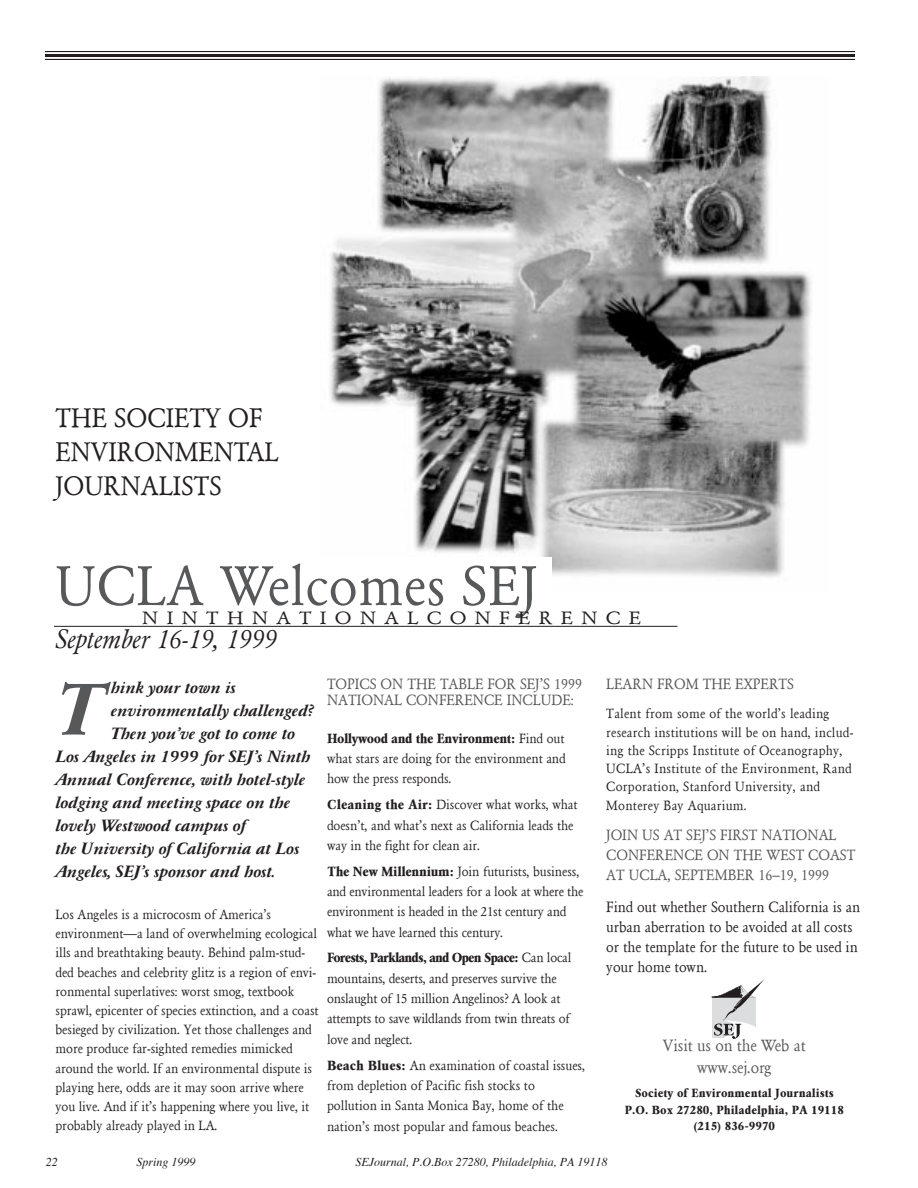
<style>
.page{position:relative;width:918px;height:1188px;background:#fff}
.page>*{position:absolute;margin:0;border:0;box-sizing:border-box;transform-origin:0 0}
.t1{font:italic 700 74.25px "Garamond";color:#57585a}
.t2{font:57px "Garamond";letter-spacing:.01em;color:#57585a}
.t3{font:27px/34.2px "Garamond";color:#231f20}
.t4{font:italic 27px "Garamond";color:#231f20}
.t5{font:18px "Garamond";color:#231f20;scale:1.2 1}
.t6{font:italic 700 16.5px "Garamond";color:#231f20}
.t7{font:16.5px/22px "Garamond";color:#57585a;text-align:center}
.t8{font:15px/20.1px "Garamond";color:#57585a}
.t9{font:15px/20.1px "Garamond";color:#231f20}
.t10{font:13.5px/20.4px "Garamond";color:#231f20}
.t11{font:13.5px/18.3px "Garamond";letter-spacing:.025em;color:#231f20}
.t12{font:700 12px/16.4px "Garamond";color:#231f20;text-align:center}
.t13{font:italic 12px "Times";color:#231f20}
.s1{font-family:"Palatino"}
.s2{font-weight:700}
</style>
<div class="page">
<hr style="left:45px;top:51px;width:810px;height:1px;background:#231f20">
<hr style="left:45px;top:54px;width:810px;height:3px;background:#231f20">
<hr style="left:45px;top:59px;width:810px;height:1px;background:#231f20">
<img style="left:329px;top:77px;width:482px;height:500px">
<div style="left:54px;top:558px;width:497px;height:78px;background:#fff"></div>
<svg style="left:712px;top:980px;width:52px;height:59px"></svg>
<hr style="left:54px;top:626px;width:624px;height:1px;background:#231f20">
<h3 class="t3" style="left:56px;top:403px;width:225px">THE SOCIETY OF<br>ENVIRONMENTAL<br>JOURNALISTS</h3>
<h2 class="t2" style="left:56px;top:564px;width:483px">UCLA Welcomes SEJ</h2>
<h3 class="t5" style="left:142px;top:611px;width:417px">N I N T H N A T I O N A L C O N F E R E N C E</h3>
<h3 class="t4" style="left:56px;top:629px;width:223px">September 16-19, 1999</h3>
<h1 class="t1" style="left:56px;top:681px;width:46px">T</h1>
<p class="t6" style="left:111px;top:681px;width:127px">hink your town is</p>
<p class="t6" style="left:111px;top:704px;width:204px">environmentally challenged?</p>
<p class="t6" style="left:111px;top:727px;width:186px">Then you’ve got to come to</p>
<p class="t6" style="left:55px;top:750px;width:257px">Los Angeles in 1999 for SEJ’s Ninth</p>
<p class="t6" style="left:55px;top:773px;width:251px">Annual Conference, with hotel-style</p>
<p class="t6" style="left:55px;top:796px;width:236px">lodging and meeting space on the</p>
<p class="t6" style="left:55px;top:819px;width:192px">lovely Westwood campus of</p>
<p class="t6" style="left:55px;top:842px;width:245px">the University of California at Los</p>
<p class="t6" style="left:55px;top:865px;width:221px">Angeles, SEJ’s sponsor and host.</p>
<p class="t10" style="left:56px;top:906px;width:265px;line-height:19.2px">Los Angeles is a microcosm of America’s environment<span class="s1">—</span>a land of overwhelming ecological ills and breathtaking beauty. Behind palm-stud&shy;ded beaches and celebrity glitz is a region of envi&shy;ronmental superlatives: worst smog, textbook sprawl, epicenter of species extinction, and a coast besieged by civilization. Yet those challenges and more produce far-sighted remedies mimicked around the world. If an environmental dispute is playing here, odds are it may soon arrive where you live. And if it’s happening where you live, it probably already played in LA.</p>
<p class="t8" style="left:327px;top:677px;width:257px;line-height:16.2px">TOPICS ON THE TABLE FOR SEJ’S 1999<br>NATIONAL CONFERENCE INCLUDE:</p>
<p class="t10" style="left:327px;top:729px;width:240px;text-align:justify"><span class="s2">Hollywood and the Environment:</span> Find out what stars are doing for the environment and how the press responds.</p>
<p class="t10" style="left:327px;top:796px;width:252px"><span class="s2">Cleaning the Air:</span> Discover what works, what doesn’t, and what’s next as California leads the way in the fight for clean air.</p>
<p class="t10" style="left:327px;top:862px;width:258px"><span class="s2">The New Millennium:</span> Join futurists, business, and environmental leaders for a look at where the environment is headed in the 21st century and what we have learned this century.</p>
<p class="t10" style="left:327px;top:949px;width:246px"><span class="s2">Forests, Parklands, and Open Space:</span> Can local mountains, deserts, and preserves survive the onslaught of 15 million Angelinos? A look at attempts to save wildlands from twin threats of love and neglect.</p>
<p class="t10" style="left:327px;top:1056px;width:260px"><span class="s2">Beach Blues:</span> An examination of coastal issues, from depletion of Pacific fish stocks to pollution in Santa Monica Bay, home of the nation’s most popular and famous beaches.</p>
<p class="t8" style="left:606px;top:675px;width:189px">LEARN FROM THE EXPERTS</p>
<p class="t11" style="left:606px;top:706px;width:249px">Talent from some of the world’s leading research institutions will be on hand, includ&shy;ing the Scripps Institute of Oceanography, UCLA’s Institute of the Environment, Rand Corporation, Stanford University, and Monterey Bay Aquarium.</p>
<p class="t8" style="left:606px;top:826px;width:251px">JOIN US AT SEJ’S FIRST NATIONAL<br>CONFERENCE ON THE WEST COAST<br>AT UCLA, SEPTEMBER 16<span class="s1">–</span>19, 1999</p>
<p class="t9" style="left:606px;top:898px;width:255px">Find out whether Southern California is an urban aberration to be avoided at all costs or the template for the future to be used in your home town.</p>
<p class="t7" style="left:663px;top:1036px;width:144px">Visit us on the Web at www.sej.org</p>
<p class="t12" style="left:625px;top:1086px;width:221px">Society of Environmental Journalists<br>P.O. Box 27280, Philadelphia, PA 19118 (215) 836-9970</p>
<p class="t13" style="left:46px;top:1158px;width:13px">22</p>
<p class="t13" style="left:136px;top:1158px;width:61px">Spring 1999</p>
<p class="t13" style="left:355px;top:1158px;width:253px">SEJournal, P.O.Box 27280, Philadelphia, PA 19118</p>
</div>
